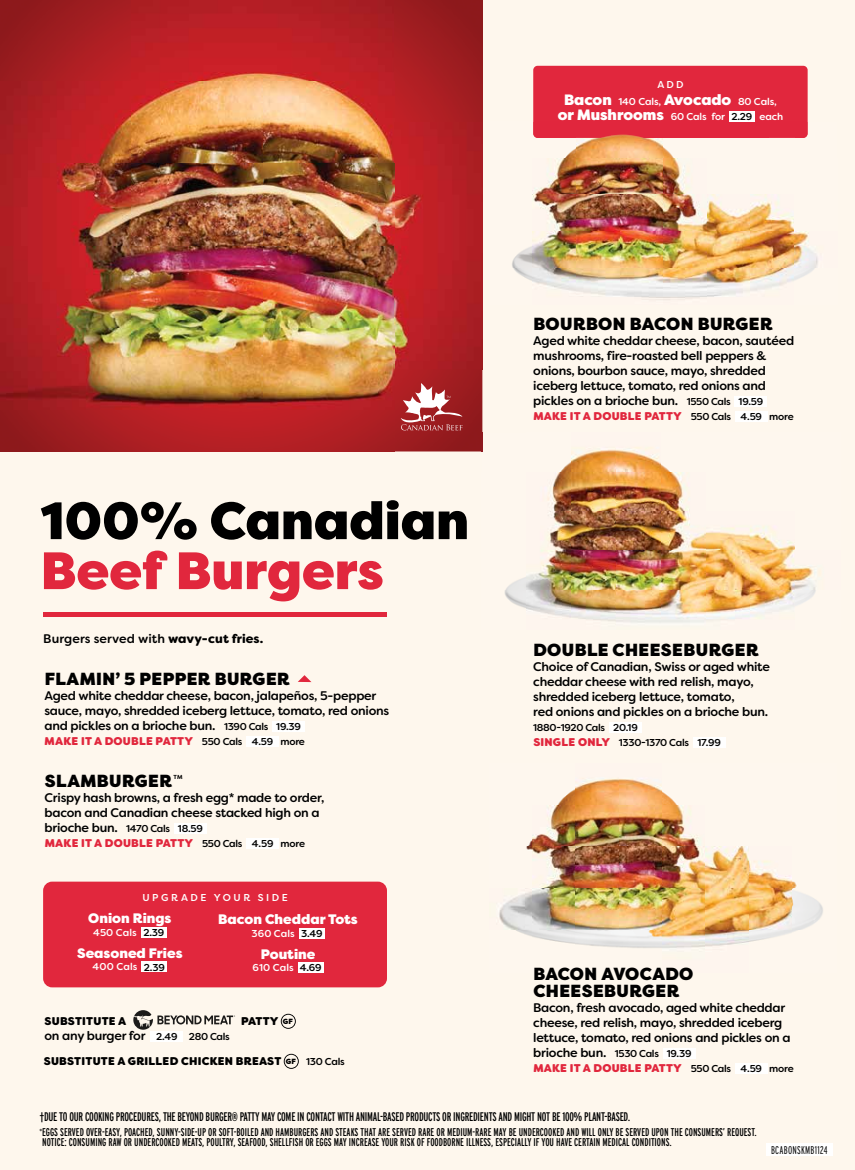
<style>
.page{position:relative;width:855px;height:1170px;background:#fef7ed}
.page>*{position:absolute;margin:0;border:0;box-sizing:border-box;transform-origin:0 0}
.t1{font:900 52.5px "Filson Pro";color:#000}
.t2{font:900 52.5px "Filson Pro";color:#e1273d}
.t3{font:900 17.5px/16.2px "Filson Pro";letter-spacing:.025em;color:#000}
.t4{font:900 13.75px "Filson Pro";color:#fff}
.t5{font:500 12.5px/15px "Filson Soft";letter-spacing:-.02em;color:#000}
.t6{font:12.5px "Interstate Compressed";letter-spacing:-.02em;color:#000}
.t7{font:500 12.5px "Filson Soft";letter-spacing:.005em;color:#000}
.t8{font:11.25px/10px "Interstate Compressed";color:#000}
.t9{font:800 11.25px "Filson Soft";letter-spacing:.02em;color:#e1273d}
.t10{font:800 11.25px "Filson Soft";letter-spacing:.02em;color:#000}
.t11{font:300 11.25px "Interstate Compressed";letter-spacing:.02em;color:#000}
.t12{font:500 10px/15px "Filson Soft";letter-spacing:-.03em;color:#000}
.t13{font:500 10px/15px "Filson Soft";letter-spacing:-.01em;color:#fff;text-align:center}
.t14{font:500 10px "Filson Soft";letter-spacing:.01em;color:#fff}
.t15{font:500 10px "Filson Pro";letter-spacing:.26em;color:#fff}
.t16{font:700 5.88px "Filson Pro";color:#000}
.s1{font-family:"Filson Pro";font-weight:900;font-size:15px}
.s2{color:#000}
.s3{font-weight:900}
.s4{font-size:10px}
.s5{font-weight:500;font-size:10px;color:#000}
.s6{font-size:12.5px}
.s7{font-family:"Filson Pro";font-weight:900;font-size:7.5px}
.s8{font-weight:500;font-size:10px}
.s9{font-weight:800;font-size:11.25px;color:#e1273d}
.s10{font-size:8.75px}
</style>
<div class="page">
<div style="left:533px;top:66px;width:275px;height:72px;background:#e1273d;border-radius:4px"></div>
<div style="left:43px;top:882px;width:344px;height:105px;background:#e1273d;border-radius:9px"></div>
<div style="left:43px;top:612px;width:344px;height:5px;background:#e1273d"></div>
<img style="left:564px;top:148px;width:12px;height:10px">
<img style="left:576px;top:138px;width:98px;height:20px">
<img style="left:512px;top:158px;width:306px;height:142px">
<img style="left:533px;top:122px;width:275px;height:16px">
<img style="left:504px;top:447px;width:316px;height:176px">
<img style="left:498px;top:778px;width:325px;height:170px">
<img style="left:0;top:0;width:482px;height:452px">
<svg style="left:482px;top:433px;width:1px;height:19px"></svg>
<svg style="left:401px;top:382px;width:62px;height:48px"></svg>
<div style="left:609px;top:722px;width:33px;height:11px;background:#fff"></div>
<div style="left:693px;top:737px;width:32px;height:11px;background:#fff"></div>
<svg style="left:298px;top:675px;width:13px;height:7px"></svg>
<div style="left:273px;top:721px;width:32px;height:10px;background:#fff"></div>
<div style="left:247px;top:736px;width:32px;height:10px;background:#fff"></div>
<div style="left:663px;top:1048px;width:32px;height:10px;background:#fff"></div>
<div style="left:735px;top:1063px;width:32px;height:10px;background:#fff"></div>
<div style="left:735px;top:396px;width:32px;height:11px;background:#fff"></div>
<div style="left:735px;top:411px;width:32px;height:11px;background:#fff"></div>
<div style="left:174px;top:823px;width:33px;height:11px;background:#fff"></div>
<div style="left:247px;top:838px;width:32px;height:11px;background:#fff"></div>
<svg style="left:281px;top:1014px;width:15px;height:15px"></svg>
<div style="left:151px;top:1031px;width:32px;height:11px;background:#fff"></div>
<svg style="left:284px;top:1054px;width:15px;height:15px"></svg>
<svg style="left:133px;top:1010px;width:102px;height:20px"></svg>
<div style="left:766px;top:1143px;width:66px;height:12px;background:#fff"></div>
<div style="left:299px;top:928px;width:26px;height:11px;background:#fff"></div>
<div style="left:298px;top:963px;width:26px;height:10px;background:#fff"></div>
<div style="left:141px;top:927px;width:26px;height:11px;background:#fff"></div>
<div style="left:142px;top:962px;width:25px;height:10px;background:#fff"></div>
<div style="left:729px;top:111px;width:26px;height:11px;background:#fff"></div>
<p class="t15" style="left:657px;top:78px;width:28px">ADD</p>
<p class="t13" style="left:558px;top:94px;width:227px"><span class="s1">Bacon</span> 140 Cals, <span class="s1">Avocado</span> 80 Cals, <span class="s1">or Mushrooms</span> 60 Cals for <span class="s2">2.29</span> each</p>
<h1 class="t1" style="left:41px;top:488px;width:430px">100% Canadian</h1>
<h1 class="t2" style="left:41px;top:538px;width:344px">Beef Burgers</h1>
<p class="t7" style="left:43px;top:631px;width:222px">Burgers served with <span class="s3">wavy-cut fries.</span></p>
<h2 class="t3" style="left:45px;top:671px;width:247px">FLAMIN’ 5 PEPPER BURGER</h2>
<p class="t5" style="left:44px;top:688px;width:346px">Aged white cheddar cheese, bacon, jalapeños, 5-pepper sauce, mayo, shredded iceberg lettuce, tomato, red onions and pickles on a brioche bun. <span class="s4">1390 Cals 19.39</span></p>
<p class="t9" style="left:45px;top:733px;width:262px">MAKE IT A DOUBLE PATTY <span class="s5">550 Cals 4.59 more</span></p>
<h2 class="t3" style="left:45px;top:773px;width:129px">SLAMBURGER</h2>
<p class="t16" style="left:174px;top:773px;width:11px">TM</p>
<p class="t5" style="left:45px;top:790px;width:281px">Crispy hash browns, a fresh egg* made to order, bacon and Canadian cheese stacked high on a</p>
<p class="t12" style="left:45px;top:821px;width:160px"><span class="s6">brioche bun.</span> 1470 Cals 18.59</p>
<p class="t9" style="left:45px;top:836px;width:262px">MAKE IT A DOUBLE PATTY <span class="s5">550 Cals 4.59 more</span></p>
<p class="t15" style="left:142px;top:890px;width:147px">UPGRADE YOUR SIDE</p>
<p class="t4" style="left:88px;top:910px;width:85px">Onion Rings</p>
<p class="t13" style="left:93px;top:925px;width:72px">450 Cals <span class="s2">2.39</span></p>
<p class="t4" style="left:77px;top:944px;width:107px">Seasoned Fries</p>
<p class="t14" style="left:93px;top:960px;width:74px">400 Cals <span class="s2">2.39</span></p>
<p class="t4" style="left:218px;top:911px;width:141px">Bacon Cheddar Tots</p>
<p class="t14" style="left:251px;top:927px;width:73px">360 Cals <span class="s2">3.49</span></p>
<p class="t4" style="left:261px;top:945px;width:56px">Poutine</p>
<p class="t13" style="left:253px;top:960px;width:70px">610 Cals <span class="s2">4.69</span></p>
<p class="t10" style="left:45px;top:1014px;width:83px">SUBSTITUTE A</p>
<p class="t10" style="left:241px;top:1014px;width:54px">PATTY <span class="s7">GF</span></p>
<p class="t5" style="left:44px;top:1028px;width:187px">on any burger for <span class="s4">2.49 280 Cals</span></p>
<p class="t10" style="left:44px;top:1054px;width:302px">SUBSTITUTE A GRILLED CHICKEN BREAST <span class="s7">GF</span> <span class="s8">130 Cals</span></p>
<h2 class="t3" style="left:533px;top:316px;width:241px">BOURBON BACON BURGER</h2>
<p class="t5" style="left:533px;top:333px;width:262px">Aged white cheddar cheese, bacon, sautéed mushrooms, fire-roasted bell peppers &amp; onions, bourbon sauce, mayo, shredded iceberg lettuce, tomato, red onions and pickles on a brioche bun. <span class="s4">1550 Cals 19.59</span></p>
<p class="t9" style="left:533px;top:409px;width:262px">MAKE IT A DOUBLE PATTY <span class="s5">550 Cals 4.59 more</span></p>
<h2 class="t3" style="left:533px;top:642px;width:227px">DOUBLE CHEESEBURGER</h2>
<p class="t5" style="left:533px;top:659px;width:238px">Choice of Canadian, Swiss or aged white cheddar cheese with red relish, mayo, shredded iceberg lettuce, tomato,<br>red onions and pickles on a brioche bun.</p>
<p class="t12" style="left:533px;top:720px;width:189px">1880-1920 Cals 20.19<br><span class="s9">SINGLE ONLY</span> 1330-1370 Cals 17.99</p>
<h2 class="t3" style="left:533px;top:966px;width:161px">BACON AVOCADO<br>CHEESEBURGER</h2>
<p class="t5" style="left:533px;top:1000px;width:259px">Bacon, fresh avocado, aged white cheddar cheese, red relish, mayo, shredded iceberg lettuce, tomato, red onions and pickles on a</p>
<p class="t12" style="left:533px;top:1046px;width:160px"><span class="s6">brioche bun.</span> 1530 Cals 19.39</p>
<p class="t9" style="left:533px;top:1060px;width:262px">MAKE IT A DOUBLE PATTY <span class="s5">550 Cals 4.59 more</span></p>
<p class="t6" style="left:40px;top:1110px;width:592px">†DUE TO OUR COOKING PROCEDURES, THE BEYOND BURGER® PATTY MAY COME IN CONTACT WITH ANIMAL-BASED PRODUCTS OR INGREDIENTS AND MIGHT NOT BE 100% PLANT-BASED.</p>
<p class="t8" style="left:39px;top:1127px;width:719px"><span class="s10">*</span>EGGS SERVED OVER-EASY, POACHED, SUNNY-SIDE-UP OR SOFT-BOILED AND HAMBURGERS AND STEAKS THAT ARE SERVED RARE OR MEDIUM-RARE MAY BE UNDERCOOKED AND WILL ONLY BE SERVED UPON THE CONSUMERS’ REQUEST.<br>NOTICE: CONSUMING RAW OR UNDERCOOKED MEATS, POULTRY, SEAFOOD, SHELLFISH OR EGGS MAY INCREASE YOUR RISK OF FOODBORNE ILLNESS, ESPECIALLY IF YOU HAVE CERTAIN MEDICAL CONDITIONS.</p>
<p class="t11" style="left:771px;top:1143px;width:58px">BCABONSKMB1124</p>
</div>
